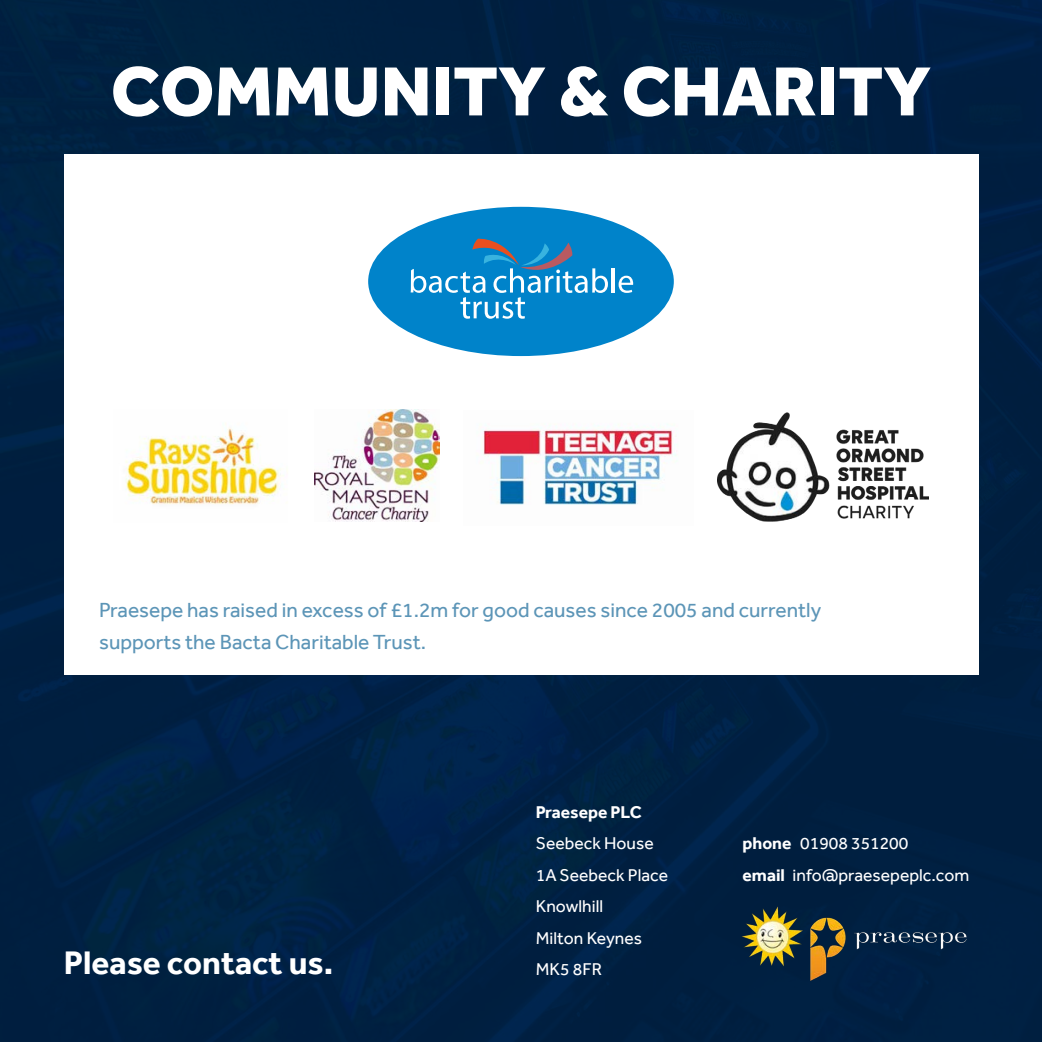
<style>
.page{position:relative;width:1042px;height:1042px;background:#fff}
.page>*{position:absolute;margin:0;border:0;box-sizing:border-box;transform-origin:0 0}
.t1{font:800 71.75px "Effra";color:#fff}
.t2{font:700 33.6px "Effra";color:#fff}
.t3{font:21px/31.5px "Effra";color:#5c95b7}
.t4{font:17.5px/31.5px "Effra";color:#fff}
.t5{font:700 17.5px "Effra";color:#fff}
.s1{font-weight:700}
</style>
<div class="page">
<img style="left:0;top:0;width:1042px;height:1042px">
<div style="left:64px;top:155px;width:914px;height:520px;background:#fff"></div>
<div style="left:368px;top:207px;width:306px;height:149px;background:#0083ca;border-radius:50%"></div>
<hr style="left:612px;top:268px;width:3px;height:25px;background:#fff">
<svg style="left:618px;top:276px;width:15px;height:17px"></svg>
<svg style="left:411px;top:238px;width:197px;height:81px"></svg>
<img style="left:717px;top:412px;width:211px;height:110px">
<img style="left:125px;top:423px;width:159px;height:82px">
<img style="left:483px;top:424px;width:193px;height:81px">
<img style="left:314px;top:409px;width:125px;height:112px">
<img style="left:740px;top:904px;width:227px;height:78px">
<h1 class="t1" style="left:111px;top:49px;width:822px">COMMUNITY &amp; CHARITY</h1>
<p class="t3" style="left:99px;top:594px;width:723px">Praesepe has raised in excess of £1.2m for good causes since 2005 and currently supports the Bacta Charitable Trust.</p>
<p class="t5" style="left:536px;top:801px;width:107px">Praesepe PLC</p>
<p class="t4" style="left:536px;top:827px;width:134px">Seebeck House<br>1A Seebeck Place<br>Knowlhill<br>Milton Keynes</p>
<h2 class="t2" style="left:64px;top:943px;width:271px">Please contact us.</h2>
<p class="t4" style="left:536px;top:953px;width:68px">MK5 8FR</p>
<p class="t4" style="left:742px;top:827px;width:228px"><span class="s1">phone</span> 01908 351200<br><span class="s1">email</span> info@praesepeplc.com</p>
</div>
